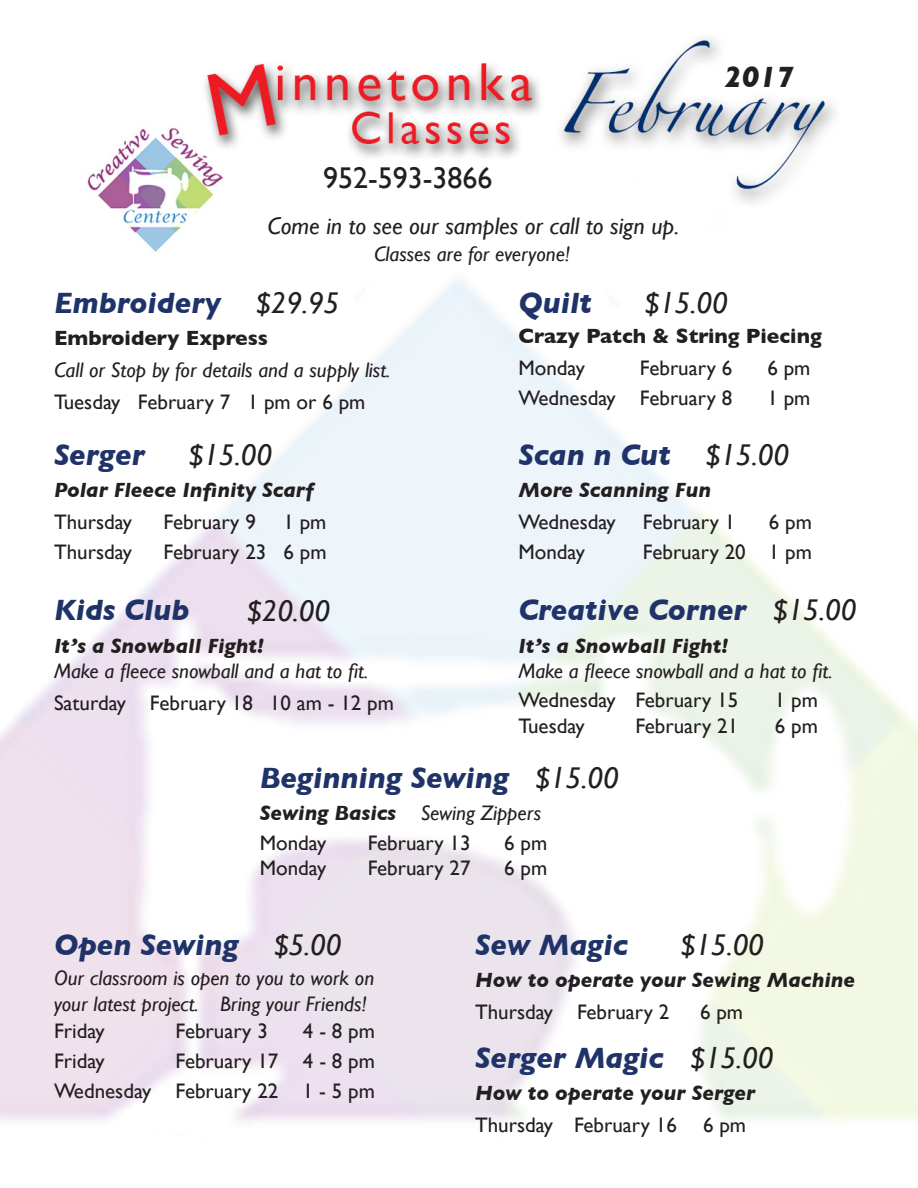
<style>
.page{position:relative;width:918px;height:1188px;background:#fff}
.page>*{position:absolute;margin:0;border:0;box-sizing:border-box;transform-origin:0 0}
.t1{font:italic 700 30px "Gill Sans";color:#1f3369}
.t2{font:italic 30px "Gill Sans";color:#231f20}
.t3{font:30px "Gill Sans";color:#231f20}
.t4{font:italic 700 30px "Gill Sans";color:#231f20}
.t5{font:italic 24px "Gill Sans";color:#231f20}
.t6{font:21px/30px "Gill Sans";color:#231f20;text-align:right}
.t7{font:italic 21px/25.2px "Gill Sans";color:#231f20}
.t8{font:italic 700 21px "Gill Sans";color:#231f20}
.t9{font:700 21px "Gill Sans";color:#231f20}
.s1{font-weight:400;color:#231f20}
.s2{font-weight:700}
</style>
<div class="page">
<img style="left:0;top:38px;width:918px;height:1085px">
<p class="t3" style="left:323px;top:160px;width:171px">952-593-3866</p>
<p class="t5" style="left:267px;top:212px;width:413px">Come in to see our samples or call to sign up.</p>
<p class="t7" style="left:374px;top:242px;width:198px">Classes are for everyone!</p>
<p class="t4" style="left:724px;top:59px;width:71px">2017</p>
<p class="t1" style="left:54px;top:285px;width:287px">Embroidery <span class="s1">$29.95</span></p>
<p class="t1" style="left:518px;top:285px;width:75px">Quilt</p>
<p class="t2" style="left:644px;top:286px;width:85px">$15.00</p>
<p class="t9" style="left:54px;top:326px;width:216px">Embroidery Express</p>
<p class="t7" style="left:54px;top:357px;width:338px">Call or Stop by for details and a supply list.</p>
<p class="t9" style="left:518px;top:323px;width:305px">Crazy Patch &amp; String Piecing</p>
<p class="t6" style="left:518px;top:352px;width:68px">Monday</p>
<p class="t6" style="left:640px;top:352px;width:94px">February 6</p>
<p class="t6" style="left:767px;top:352px;width:45px">6 pm</p>
<p class="t6" style="left:54px;top:386px;width:313px">Tuesday February 7 1 pm or 6 pm</p>
<p class="t6" style="left:518px;top:382px;width:215px">Wednesday February 8</p>
<p class="t6" style="left:767px;top:382px;width:45px">1 pm</p>
<p class="t1" style="left:54px;top:437px;width:92px">Serger</p>
<p class="t2" style="left:189px;top:438px;width:85px">$15.00</p>
<p class="t1" style="left:518px;top:437px;width:272px">Scan n Cut <span class="s1">$15.00</span></p>
<p class="t8" style="left:54px;top:477px;width:262px">Polar Fleece Infinity Scarf</p>
<p class="t6" style="left:54px;top:506px;width:80px">Thursday</p>
<p class="t6" style="left:163px;top:506px;width:94px">February 9</p>
<p class="t6" style="left:283px;top:506px;width:45px">1 pm</p>
<p class="t6" style="left:54px;top:536px;width:80px">Thursday</p>
<p class="t6" style="left:163px;top:536px;width:165px">February 23 6 pm</p>
<p class="t1" style="left:54px;top:592px;width:137px">Kids Club</p>
<p class="t2" style="left:247px;top:594px;width:85px">$20.00</p>
<p class="t7" style="left:54px;top:633px;width:316px"><span class="s2">It’s a Snowball Fight!<br></span>Make a fleece snowball and a hat to fit.</p>
<p class="t6" style="left:54px;top:688px;width:341px">Saturday February 18 10 am - 12 pm</p>
<p class="t8" style="left:518px;top:477px;width:194px">More Scanning Fun</p>
<p class="t6" style="left:518px;top:506px;width:99px">Wednesday</p>
<p class="t6" style="left:643px;top:506px;width:94px">February 1</p>
<p class="t6" style="left:769px;top:506px;width:45px">6 pm</p>
<p class="t6" style="left:518px;top:536px;width:68px">Monday</p>
<p class="t6" style="left:643px;top:536px;width:171px">February 20 1 pm</p>
<p class="t1" style="left:518px;top:592px;width:339px">Creative Corner <span class="s1">$15.00</span></p>
<p class="t7" style="left:518px;top:633px;width:316px"><span class="s2">It’s a Snowball Fight!<br></span>Make a fleece snowball and a hat to fit.</p>
<p class="t6" style="left:518px;top:685px;width:221px">Wednesday February 15</p>
<p class="t6" style="left:775px;top:685px;width:45px">1 pm</p>
<p class="t6" style="left:518px;top:710px;width:68px">Tuesday</p>
<p class="t6" style="left:635px;top:710px;width:104px">February 21</p>
<p class="t6" style="left:775px;top:710px;width:45px">6 pm</p>
<p class="t1" style="left:260px;top:760px;width:360px">Beginning Sewing <span class="s1">$15.00</span></p>
<p class="t7" style="left:260px;top:801px;width:283px"><span class="s2">Sewing Basics</span> Sewing Zippers</p>
<p class="t6" style="left:260px;top:828px;width:68px">Monday</p>
<p class="t6" style="left:368px;top:828px;width:104px">February 13</p>
<p class="t6" style="left:504px;top:828px;width:45px">6 pm</p>
<p class="t6" style="left:260px;top:853px;width:68px">Monday</p>
<p class="t6" style="left:368px;top:853px;width:104px">February 27</p>
<p class="t6" style="left:504px;top:853px;width:45px">6 pm</p>
<p class="t1" style="left:54px;top:927px;width:289px">Open Sewing <span class="s1">$5.00</span></p>
<p class="t7" style="left:54px;top:966px;width:322px">Our classroom is open to you to work on your latest project. Bring your Friends!</p>
<p class="t6" style="left:54px;top:1016px;width:52px">Friday</p>
<p class="t6" style="left:176px;top:1016px;width:94px">February 3</p>
<p class="t6" style="left:303px;top:1016px;width:73px">4 - 8 pm</p>
<p class="t6" style="left:54px;top:1046px;width:52px">Friday</p>
<p class="t6" style="left:54px;top:1046px;width:322px">February 17 4 - 8 pm<br>Wednesday February 22 1 - 5 pm</p>
<p class="t1" style="left:475px;top:927px;width:154px">Sew Magic</p>
<p class="t2" style="left:680px;top:928px;width:85px">$15.00</p>
<p class="t8" style="left:475px;top:967px;width:382px">How to operate your Sewing Machine</p>
<p class="t6" style="left:475px;top:996px;width:196px">Thursday February 2</p>
<p class="t6" style="left:700px;top:996px;width:45px">6 pm</p>
<p class="t1" style="left:475px;top:1041px;width:300px">Serger Magic <span class="s1">$15.00</span></p>
<p class="t8" style="left:475px;top:1081px;width:282px">How to operate your Serger</p>
<p class="t6" style="left:475px;top:1110px;width:273px">Thursday February 16 6 pm</p>
</div>
